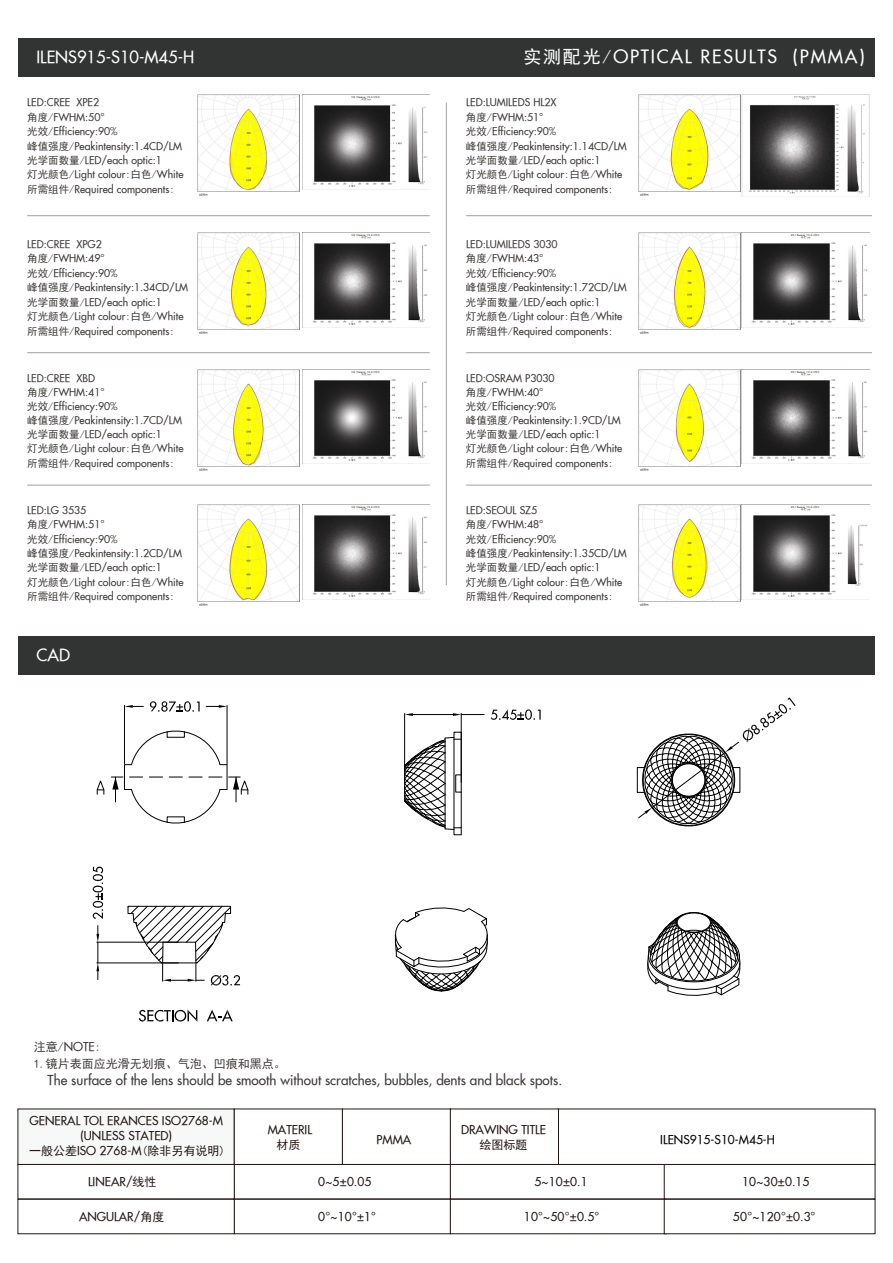
<style>
.page{position:relative;width:893px;height:1263px;background:#fff}
.page>*{position:absolute;margin:0;border:0;box-sizing:border-box;transform-origin:0 0}
.t1{font:18px "SFU Futura";letter-spacing:.1em;color:#fff}
.t2{font:16.5px "SFU Futura";color:#fff}
.t3{font:13.5px "SFU Futura";color:#3e3a39}
.t4{font:12px/15px "SFU Futura";color:#231815;text-align:center}
.t5{font:12px/17.4px "Sim Hei";color:#3e3a39}
.t6{font:12px "Sim Hei";color:#231815}
.t7{font:12px "SFU Futura";color:#000}
.t8{font:10.5px/14.4px "SFU Futura";color:#3e3a39}
.s1{font-family:"Sim Hei"}
.s2{font-family:"SFU Futura"}
</style>
<div class="page">
<div style="left:234px;top:1164px;width:217px;height:35px;border:1px solid #231815"></div>
<div style="left:450px;top:1164px;width:217px;height:35px;background:#fff;border:1px solid #231815"></div>
<div style="left:664px;top:1164px;width:211px;height:35px;background:#fff;border:1px solid #231815"></div>
<div style="left:234px;top:1199px;width:217px;height:35px;background:#fff;border:1px solid #231815"></div>
<div style="left:450px;top:1199px;width:217px;height:35px;background:#fff;border:1px solid #231815"></div>
<div style="left:664px;top:1199px;width:211px;height:35px;background:#fff;border:1px solid #231815"></div>
<div style="left:18px;top:1164px;width:216px;height:35px;background:#fff;border:1px solid #231815"></div>
<div style="left:18px;top:1199px;width:216px;height:35px;background:#fff;border:1px solid #231815"></div>
<div style="left:450px;top:1109px;width:109px;height:55px;background:#fff;border:1px solid #231815"></div>
<div style="left:18px;top:1109px;width:216px;height:55px;background:#f7f8f8"></div>
<div style="left:234px;top:1109px;width:109px;height:55px;background:#fff;border:1px solid #231815"></div>
<div style="left:18px;top:38px;width:857px;height:39px;background:#323333"></div>
<div style="left:18px;top:636px;width:857px;height:39px;background:#323333"></div>
<hr style="left:27px;top:215px;width:403px;height:1px;background:#9fa0a0">
<hr style="left:27px;top:352px;width:403px;height:1px;background:#9fa0a0">
<hr style="left:27px;top:485px;width:403px;height:1px;background:#9fa0a0">
<hr style="left:446px;top:103px;width:1px;height:482px;background:#9fa0a0">
<hr style="left:466px;top:215px;width:406px;height:1px;background:#9fa0a0">
<hr style="left:466px;top:352px;width:406px;height:1px;background:#9fa0a0">
<hr style="left:466px;top:485px;width:406px;height:1px;background:#9fa0a0">
<svg style="left:404px;top:737px;width:58px;height:98px"></svg>
<div style="left:637px;top:767px;width:8px;height:26px;border:1px solid #000"></div>
<div style="left:124px;top:764px;width:8px;height:26px;border:1px solid #000"></div>
<svg style="left:111px;top:777px;width:12px;height:25px"></svg>
<svg style="left:130px;top:730px;width:118px;height:94px"></svg>
<svg style="left:97px;top:780px;width:7px;height:15px"></svg>
<svg style="left:394px;top:907px;width:94px;height:85px"></svg>
<svg style="left:647px;top:912px;width:94px;height:84px"></svg>
<hr style="left:124px;top:705px;width:1px;height:58px;background:#000">
<hr style="left:227px;top:705px;width:1px;height:58px;background:#000">
<svg style="left:124px;top:705px;width:19px;height:3px"></svg>
<svg style="left:206px;top:705px;width:21px;height:3px"></svg>
<svg style="left:150px;top:701px;width:50px;height:11px"></svg>
<hr style="left:404px;top:713px;width:1px;height:69px;background:#000">
<hr style="left:461px;top:713px;width:1px;height:69px;background:#000">
<hr style="left:413px;top:714px;width:40px;height:1px;background:#000">
<svg style="left:405px;top:713px;width:8px;height:3px"></svg>
<svg style="left:453px;top:713px;width:31px;height:3px"></svg>
<svg style="left:491px;top:709px;width:50px;height:11px"></svg>
<svg style="left:127px;top:905px;width:113px;height:81px"></svg>
<hr style="left:97px;top:963px;width:81px;height:1px;background:#000">
<hr style="left:97px;top:942px;width:81px;height:1px;background:#000">
<svg style="left:96px;top:925px;width:3px;height:54px"></svg>
<svg style="left:93px;top:866px;width:11px;height:53px"></svg>
<svg style="left:638px;top:697px;width:158px;height:130px"></svg>
<svg style="left:139px;top:1009px;width:58px;height:13px"></svg>
<svg style="left:207px;top:1010px;width:26px;height:11px"></svg>
<img style="left:197px;top:95px;width:102px;height:101px">
<img style="left:197px;top:232px;width:102px;height:102px">
<img style="left:302px;top:95px;width:128px;height:95px">
<img style="left:302px;top:232px;width:128px;height:95px">
<img style="left:197px;top:369px;width:102px;height:102px">
<img style="left:302px;top:369px;width:128px;height:95px">
<img style="left:302px;top:504px;width:128px;height:95px">
<img style="left:197px;top:504px;width:102px;height:102px">
<img style="left:742px;top:95px;width:127px;height:102px">
<img style="left:638px;top:95px;width:102px;height:101px">
<img style="left:742px;top:232px;width:127px;height:93px">
<img style="left:638px;top:232px;width:102px;height:102px">
<img style="left:742px;top:369px;width:127px;height:95px">
<img style="left:638px;top:369px;width:102px;height:102px">
<img style="left:742px;top:504px;width:127px;height:93px">
<img style="left:638px;top:504px;width:102px;height:102px">
<h2 class="t2" style="left:36px;top:44px;width:159px">ILENS915-S10-M45-H</h2>
<h1 class="t1" style="left:523px;top:43px;width:343px"><span class="s1">实测配光/</span>OPTICAL RESULTS (PMMA)</h1>
<p class="t8" style="left:27px;top:94px;width:158px">LED:CREE XPE2<br><span class="s1">角度/</span>FWHM:50°<br><span class="s1">光效/</span>Efficiency:90%<br><span class="s1">峰值强度/</span>Peakintensity:1.4CD/LM<span class="s1">光学面数量/</span>LED/each optic:1<br><span class="s1">灯光颜色/</span>Light colour<span class="s1">:白色/</span>White<span class="s1">所需组件/</span>Required components<span class="s1">:</span></p>
<p class="t8" style="left:27px;top:236px;width:76px">LED:CREE XPG2</p>
<p class="t8" style="left:27px;top:250px;width:162px"><span class="s1">角度/</span>FWHM:49°<br><span class="s1">光效/</span>Efficiency:90%<br><span class="s1">峰值强度/</span>Peakintensity:1.34CD/LM<span class="s1">光学面数量/</span>LED/each optic:1<br><span class="s1">灯光颜色/</span>Light colour<span class="s1">:白色/</span>White<span class="s1">所需组件/</span>Required components<span class="s1">:</span></p>
<p class="t8" style="left:27px;top:370px;width:69px">LED:CREE XBD</p>
<p class="t8" style="left:27px;top:384px;width:158px"><span class="s1">角度/</span>FWHM:41°<br><span class="s1">光效/</span>Efficiency:90%<br><span class="s1">峰值强度/</span>Peakintensity:1.7CD/LM<span class="s1">光学面数量/</span>LED/each optic:1<br><span class="s1">灯光颜色/</span>Light colour<span class="s1">:白色/</span>White<span class="s1">所需组件/</span>Required components<span class="s1">:</span></p>
<p class="t8" style="left:27px;top:502px;width:61px">LED:LG 3535</p>
<p class="t8" style="left:27px;top:516px;width:158px"><span class="s1">角度/</span>FWHM:51°<br><span class="s1">光效/</span>Efficiency:90%<br><span class="s1">峰值强度/</span>Peakintensity:1.2CD/LM<span class="s1">光学面数量/</span>LED/each optic:1<br><span class="s1">灯光颜色/</span>Light colour<span class="s1">:白色/</span>White<span class="s1">所需组件/</span>Required components<span class="s1">:</span></p>
<h2 class="t2" style="left:36px;top:642px;width:35px">CAD</h2>
<p class="t8" style="left:466px;top:94px;width:92px">LED:LUMILEDS HL2X</p>
<p class="t8" style="left:466px;top:109px;width:162px"><span class="s1">角度/</span>FWHM:51°<br><span class="s1">光效/</span>Efficiency:90%<br><span class="s1">峰值强度/</span>Peakintensity:1.14CD/LM<span class="s1">光学面数量/</span>LED/each optic:1<br><span class="s1">灯光颜色/</span>Light colour<span class="s1">:白色/</span>White<span class="s1">所需组件/</span>Required components<span class="s1">:</span></p>
<p class="t8" style="left:466px;top:236px;width:93px">LED:LUMILEDS 3030</p>
<p class="t8" style="left:466px;top:250px;width:162px"><span class="s1">角度/</span>FWHM:43°<br><span class="s1">光效/</span>Efficiency:90%<br><span class="s1">峰值强度/</span>Peakintensity:1.72CD/LM<span class="s1">光学面数量/</span>LED/each optic:1<br><span class="s1">灯光颜色/</span>Light colour<span class="s1">:白色/</span>White<span class="s1">所需组件/</span>Required components<span class="s1">:</span></p>
<p class="t8" style="left:466px;top:370px;width:90px">LED:OSRAM P3030</p>
<p class="t8" style="left:466px;top:384px;width:158px"><span class="s1">角度/</span>FWHM:40°<br><span class="s1">光效/</span>Efficiency:90%<br><span class="s1">峰值强度/</span>Peakintensity:1.9CD/LM<span class="s1">光学面数量/</span>LED/each optic:1<br><span class="s1">灯光颜色/</span>Light colour<span class="s1">:白色/</span>White<span class="s1">所需组件/</span>Required components<span class="s1">:</span></p>
<p class="t8" style="left:466px;top:502px;width:72px">LED:SEOUL SZ5</p>
<p class="t8" style="left:466px;top:516px;width:162px"><span class="s1">角度/</span>FWHM:48°<br><span class="s1">光效/</span>Efficiency:90%<br><span class="s1">峰值强度/</span>Peakintensity:1.35CD/LM<span class="s1">光学面数量/</span>LED/each optic:1<br><span class="s1">灯光颜色/</span>Light colour<span class="s1">:白色/</span>White<span class="s1">所需组件/</span>Required components<span class="s1">:</span></p>
<p class="t5" style="left:34px;top:1038px;width:254px">注意/<span class="s2">NOTE</span>:<br>1.镜片表面应光滑无划痕、气泡、凹痕和黑点。</p>
<p class="t3" style="left:48px;top:1070px;width:516px">The surface of the lens should be smooth without scratches, bubbles, dents and black spots.</p>
<p class="t4" style="left:29px;top:1112px;width:195px">GENERAL TOL ERANCES ISO2768-M (UNLESS STATED)</p>
<p class="t4" style="left:88px;top:1173px;width:70px">LINEAR/<span class="s1">线性</span></p>
<p class="t4" style="left:318px;top:1173px;width:54px">0~5±0.05</p>
<p class="t4" style="left:534px;top:1173px;width:55px">5~10±0.1</p>
<p class="t4" style="left:79px;top:1208px;width:87px">ANGULAR/<span class="s1">角度</span></p>
<p class="t4" style="left:318px;top:1208px;width:59px">0°~10°±1°</p>
<p class="t4" style="left:524px;top:1208px;width:77px">10°~50°±0.5°</p>
<p class="t4" style="left:733px;top:1208px;width:84px">50°~120°±0.3°</p>
<p class="t4" style="left:268px;top:1121px;width:46px">MATERIL</p>
<p class="t4" style="left:461px;top:1121px;width:86px">DRAWING TITLE</p>
<p class="t7" style="left:660px;top:1130px;width:116px">ILENS915-S10-M45-H</p>
<p class="t6" style="left:276px;top:1139px;width:25px">材质</p>
<p class="t4" style="left:377px;top:1131px;width:36px">PMMA</p>
<p class="t6" style="left:480px;top:1139px;width:49px">绘图标题</p>
<p class="t6" style="left:29px;top:1145px;width:198px">一般公差<span class="s2">ISO 2768-M</span>(除非另有说明)</p>
<p class="t4" style="left:742px;top:1173px;width:69px">10~30±0.15</p>
</div>
